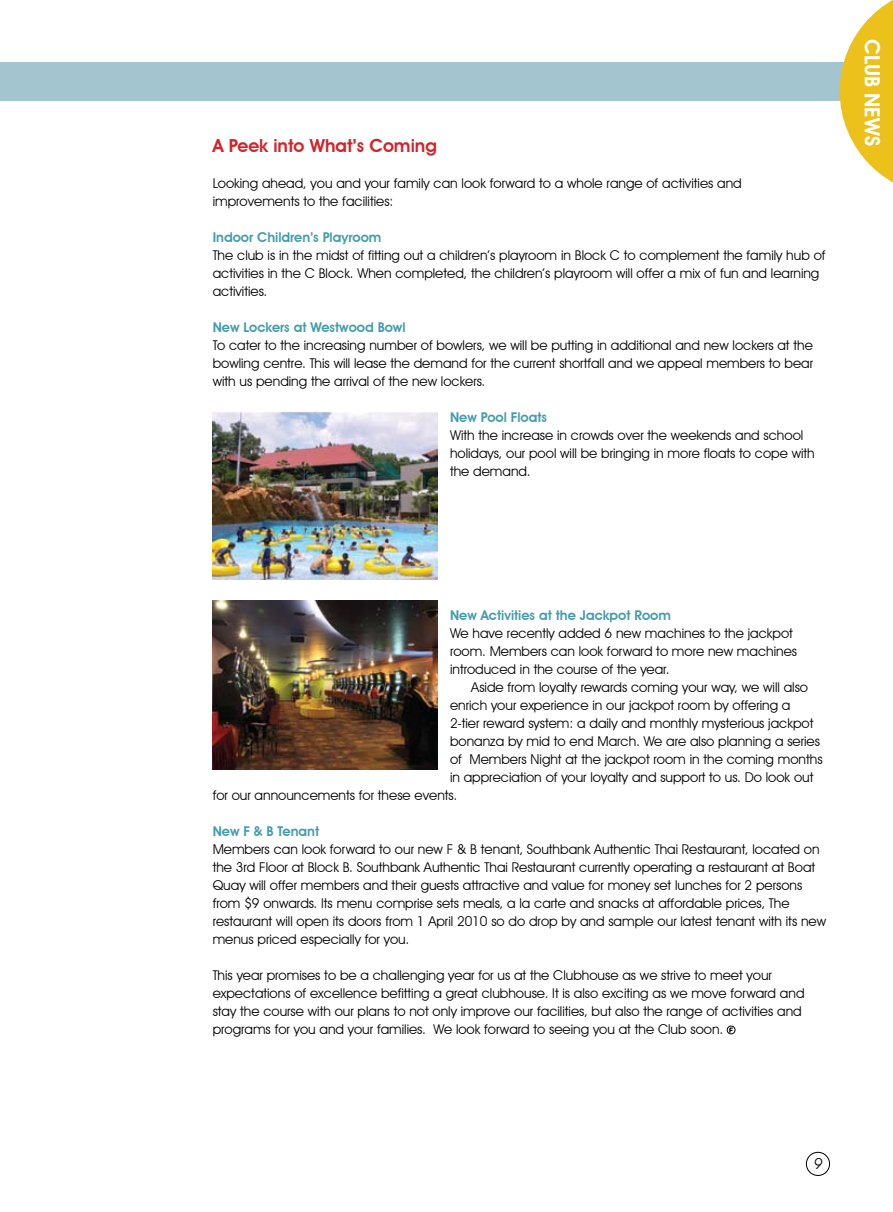
<style>
.page{position:relative;width:893px;height:1212px;background:#fff}
.page>*{position:absolute;margin:0;border:0;box-sizing:border-box;transform-origin:0 0}
.t1{font:600 21px "Avant Garde IT Cby BT";color:#fff}
.t2{font:600 18px "Avant Garde IT Cby BT";color:#d2232a}
.t3{font:italic 15px "Avant Garde IT Cby BT";color:#000}
.t4{font:13.5px/18px "Avant Garde IT Cby BT";color:#000}
.t5{font:600 13.5px "Avant Garde IT Cby BT";color:#439dac}
</style>
<div class="page">
<div style="left:806px;top:1152px;width:24px;height:24px;border:1px solid #000;border-radius:50%"></div>
<div style="left:0;top:62px;width:893px;height:39px;background:#a2c5cf"></div>
<svg style="left:840px;top:0;width:53px;height:183px"></svg>
<svg style="left:729px;top:1028px;width:4px;height:4px"></svg>
<div style="left:727px;top:1026px;width:8px;height:8px;border:1px solid #000;border-radius:50%"></div>
<img style="left:213px;top:411px;width:224px;height:169px">
<img style="left:213px;top:601px;width:224px;height:168px">
<h2 class="t2" style="left:213px;top:135px;width:226px">A Peek into What’s Coming</h2>
<p class="t4" style="left:213px;top:174px;width:531px">Looking ahead, you and your family can look forward to a whole range of activities and improvements to the facilities:</p>
<p class="t5" style="left:213px;top:229px;width:170px">Indoor Children’s Playroom</p>
<p class="t4" style="left:213px;top:246px;width:614px">The club is in the midst of fitting out a children’s playroom in Block C to complement the family hub of activities in the C Block. When completed, the children’s playroom will offer a mix of fun and learning activities.</p>
<p class="t5" style="left:213px;top:319px;width:194px">New Lockers at Westwood Bowl</p>
<p class="t4" style="left:213px;top:336px;width:602px;text-align:justify">To cater to the increasing number of bowlers, we will be putting in additional and new lockers at the bowling centre. This will lease the demand for the current shortfall and we appeal members to bear with us pending the arrival of the new lockers.</p>
<p class="t5" style="left:450px;top:409px;width:99px">New Pool Floats</p>
<p class="t4" style="left:450px;top:426px;width:366px">With the increase in crowds over the weekends and school holidays, our pool will be bringing in more floats to cope with the demand.</p>
<h1 class="t1" style="left:885px;top:39px;width:108px;rotate:90deg">CLUB NEWS</h1>
<p class="t5" style="left:450px;top:607px;width:222px">New Activities at the Jackpot Room</p>
<p class="t4" style="left:450px;top:624px;width:349px">We have recently added 6 new machines to the jackpot room. Members can look forward to more new machines introduced in the course of the year.</p>
<p class="t4" style="left:471px;top:678px;width:338px">Aside from loyalty rewards coming your way, we will also</p>
<p class="t4" style="left:450px;top:696px;width:342px">enrich your experience in our jackpot room by offering a</p>
<p class="t4" style="left:450px;top:714px;width:365px">2-tier reward system: a daily and monthly mysterious jackpot</p>
<p class="t4" style="left:450px;top:732px;width:371px">bonanza by mid to end March. We are also planning a series</p>
<p class="t4" style="left:450px;top:750px;width:374px">of Members Night at the jackpot room in the coming months</p>
<p class="t4" style="left:450px;top:768px;width:365px">in appreciation of your loyalty and support to us. Do look out</p>
<p class="t4" style="left:213px;top:786px;width:246px">for our announcements for these events.</p>
<p class="t5" style="left:213px;top:823px;width:108px">New F &amp; B Tenant</p>
<p class="t4" style="left:213px;top:840px;width:615px">Members can look forward to our new F &amp; B tenant, Southbank Authentic Thai Restaurant, located on the 3rd Floor at Block B. Southbank Authentic Thai Restaurant currently operating a restaurant at Boat Quay will offer members and their guests attractive and value for money set lunches for 2 persons from $9 onwards. Its menu comprise sets meals, a la carte and snacks at affordable prices, The restaurant will open its doors from 1 April 2010 so do drop by and sample our latest tenant with its new menus priced especially for you.</p>
<p class="t4" style="left:213px;top:966px;width:593px">This year promises to be a challenging year for us at the Clubhouse as we strive to meet your expectations of excellence befitting a great clubhouse. It is also exciting as we move forward and stay the course with our plans to not only improve our facilities, but also the range of activities and programs for you and your families. We look forward to seeing you at the Club soon.</p>
<p class="t3" style="left:814px;top:1155px;width:10px">9</p>
</div>
